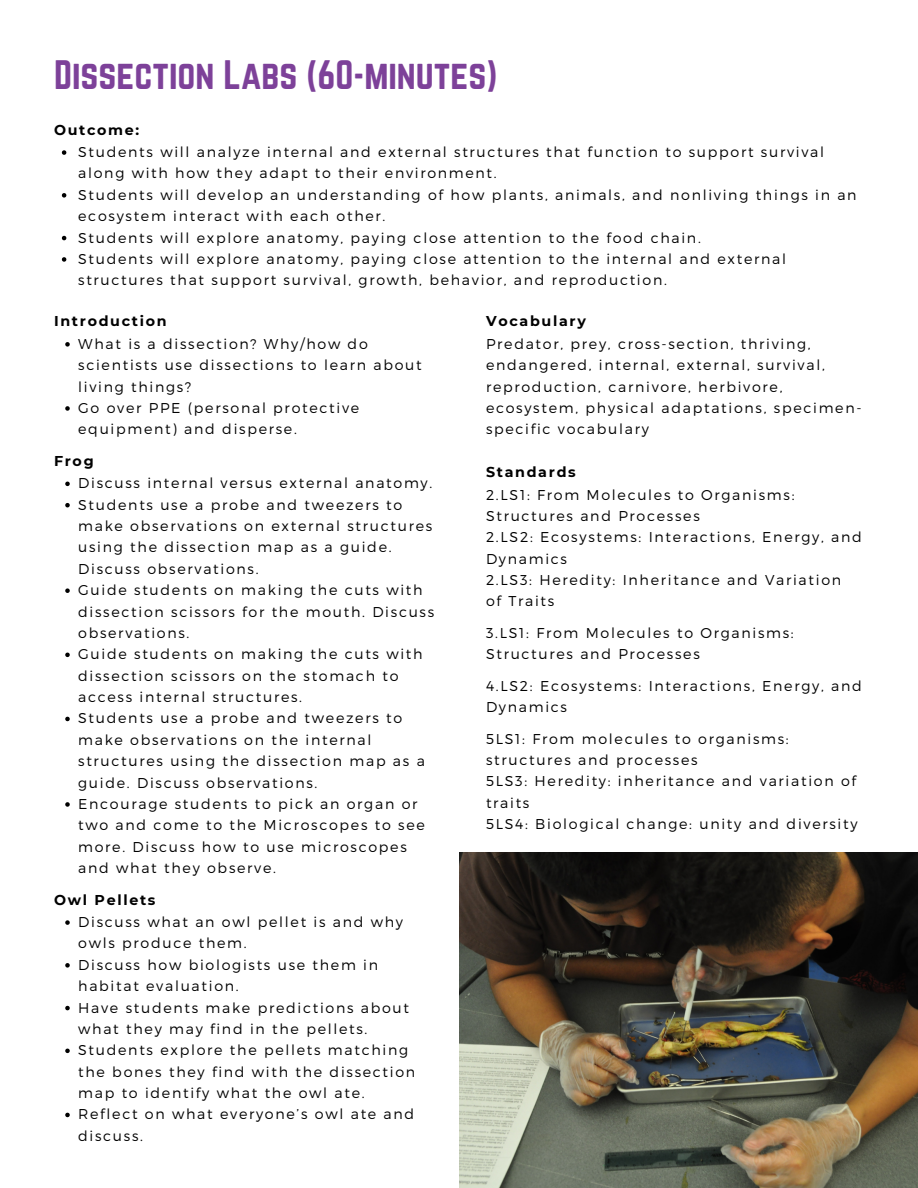
<style>
.page{position:relative;width:918px;height:1188px;background:#fff}
.page>*{position:absolute;margin:0;border:0;box-sizing:border-box;transform-origin:0 0}
.t1{font:36px "Norwester";color:#7d4199}
.t2{font:300 14.25px/21.3px "Montserrat";letter-spacing:.12em;color:#000}
.t3{font:700 14.25px "Montserrat";letter-spacing:.12em;color:#000}
</style>
<div class="page">
<img style="left:459px;top:852px;width:459px;height:336px">
<svg style="left:62px;top:150px;width:4px;height:5px"></svg>
<svg style="left:62px;top:193px;width:4px;height:5px"></svg>
<svg style="left:62px;top:236px;width:4px;height:4px"></svg>
<svg style="left:62px;top:257px;width:4px;height:5px"></svg>
<svg style="left:65px;top:342px;width:5px;height:5px"></svg>
<svg style="left:65px;top:406px;width:5px;height:5px"></svg>
<svg style="left:65px;top:482px;width:5px;height:4px"></svg>
<svg style="left:65px;top:503px;width:5px;height:4px"></svg>
<svg style="left:65px;top:588px;width:5px;height:5px"></svg>
<svg style="left:65px;top:653px;width:5px;height:4px"></svg>
<svg style="left:65px;top:717px;width:5px;height:4px"></svg>
<svg style="left:65px;top:802px;width:5px;height:5px"></svg>
<svg style="left:65px;top:920px;width:5px;height:5px"></svg>
<svg style="left:65px;top:963px;width:5px;height:5px"></svg>
<svg style="left:65px;top:1006px;width:5px;height:4px"></svg>
<svg style="left:65px;top:1049px;width:5px;height:4px"></svg>
<svg style="left:65px;top:1113px;width:5px;height:4px"></svg>
<p class="t1" style="left:54px;top:53px;width:445px">Dissection Labs (60-minutes)</p>
<p class="t3" style="left:54px;top:121px;width:87px">Outcome:</p>
<p class="t2" style="left:78px;top:141px;width:747px">Students will analyze internal and external structures that function to support survival along with how they adapt to their environment.</p>
<p class="t2" style="left:78px;top:183px;width:780px">Students will develop an understanding of how plants, animals, and nonliving things in an ecosystem interact with each other.</p>
<p class="t2" style="left:78px;top:226px;width:624px">Students will explore anatomy, paying close attention to the food chain.</p>
<p class="t2" style="left:78px;top:248px;width:709px">Students will explore anatomy, paying close attention to the internal and external structures that support survival, growth, behavior, and reproduction.</p>
<p class="t3" style="left:54px;top:313px;width:114px">Introduction</p>
<p class="t2" style="left:78px;top:332px;width:345px">What is a dissection? Why/how do scientists use dissections to learn about living things?</p>
<p class="t2" style="left:78px;top:397px;width:282px">Go over PPE (personal protective equipment) and disperse.</p>
<p class="t3" style="left:54px;top:452px;width:41px">Frog</p>
<p class="t2" style="left:78px;top:472px;width:356px">Discuss internal versus external anatomy.</p>
<p class="t2" style="left:78px;top:493px;width:356px">Students use a probe and tweezers to make observations on external structures using the dissection map as a guide.<br>Discuss observations.</p>
<p class="t2" style="left:78px;top:579px;width:358px">Guide students on making the cuts with dissection scissors for the mouth. Discuss observations.</p>
<p class="t2" style="left:78px;top:643px;width:346px">Guide students on making the cuts with dissection scissors on the stomach to access internal structures.</p>
<p class="t2" style="left:78px;top:707px;width:348px">Students use a probe and tweezers to make observations on the internal structures using the dissection map as a guide. Discuss observations.</p>
<p class="t2" style="left:78px;top:793px;width:348px">Encourage students to pick an organ or two and come to the Microscopes to see more. Discuss how to use microscopes and what they observe.</p>
<p class="t3" style="left:54px;top:891px;width:103px">Owl Pellets</p>
<p class="t2" style="left:78px;top:911px;width:326px">Discuss what an owl pellet is and why owls produce them.</p>
<p class="t2" style="left:78px;top:953px;width:301px">Discuss how biologists use them in habitat evaluation.</p>
<p class="t2" style="left:78px;top:996px;width:332px">Have students make predictions about what they may find in the pellets.</p>
<p class="t2" style="left:78px;top:1039px;width:339px">Students explore the pellets matching the bones they find with the dissection map to identify what the owl ate.</p>
<p class="t2" style="left:78px;top:1103px;width:338px">Reflect on what everyone’s owl ate and discuss.</p>
<p class="t3" style="left:486px;top:313px;width:101px">Vocabulary</p>
<p class="t2" style="left:486px;top:332px;width:377px">Predator, prey, cross-section, thriving, endangered, internal, external, survival, reproduction, carnivore, herbivore, ecosystem, physical adaptations, specimen&shy;specific vocabulary</p>
<p class="t3" style="left:486px;top:463px;width:91px">Standards</p>
<p class="t2" style="left:486px;top:483px;width:310px">2.LS1: From Molecules to Organisms:<br>Structures and Processes</p>
<p class="t2" style="left:486px;top:526px;width:377px">2.LS2: Ecosystems: Interactions, Energy, and<br>Dynamics</p>
<p class="t2" style="left:486px;top:569px;width:357px">2.LS3: Heredity: Inheritance and Variation of Traits</p>
<p class="t2" style="left:486px;top:622px;width:309px">3.LS1: From Molecules to Organisms:<br>Structures and Processes</p>
<p class="t2" style="left:486px;top:674px;width:377px">4.LS2: Ecosystems: Interactions, Energy, and<br>Dynamics</p>
<p class="t2" style="left:486px;top:727px;width:304px">5LS1: From molecules to organisms: structures and processes</p>
<p class="t2" style="left:486px;top:770px;width:372px">5LS3: Heredity: inheritance and variation of traits</p>
<p class="t2" style="left:486px;top:813px;width:373px">5LS4: Biological change: unity and diversity</p>
</div>
